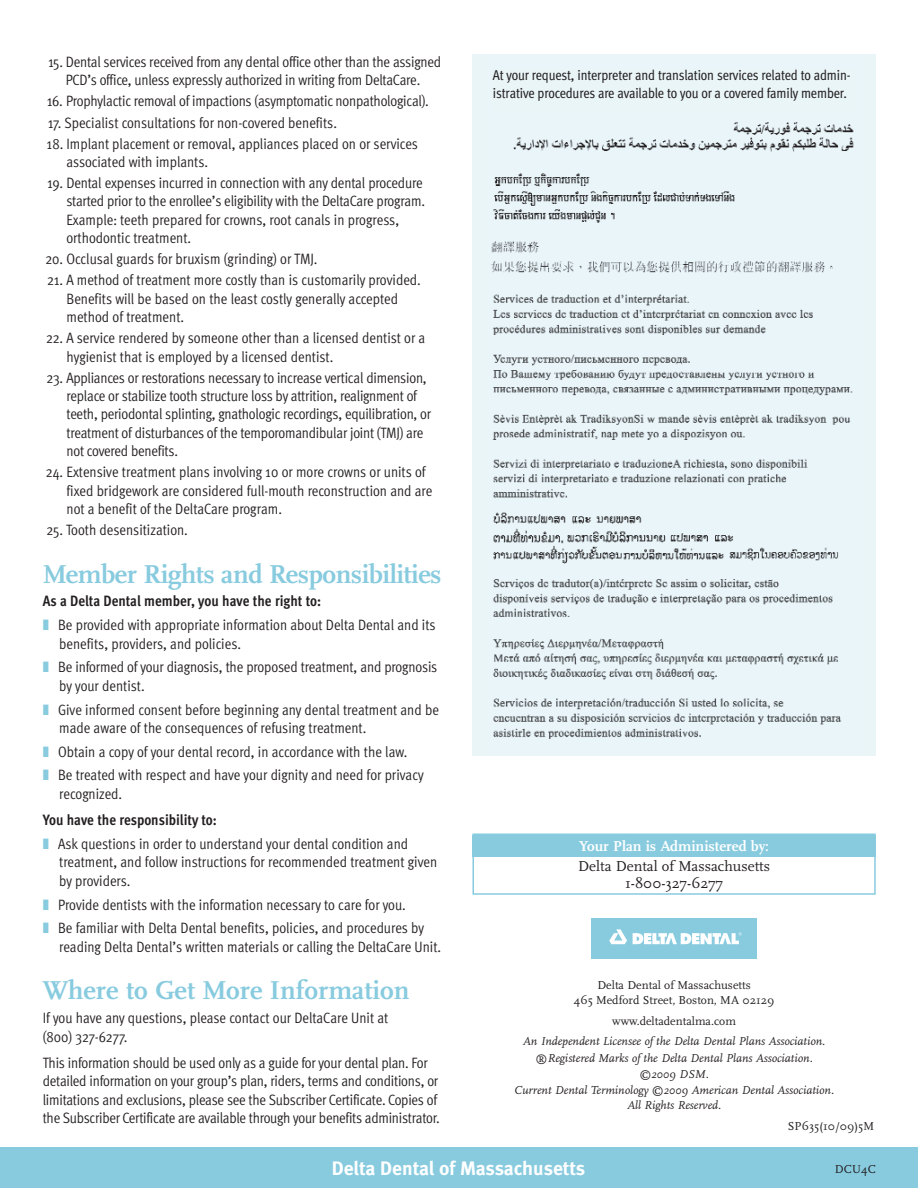
<style>
.page{position:relative;width:918px;height:1188px;background:#fff}
.page>*{position:absolute;margin:0;border:0;box-sizing:border-box;transform-origin:0 0}
.t1{font:700 27px "Scala";letter-spacing:-.02em;color:#88cbdf}
.t2{font:700 27px "Scala";color:#88cbdf}
.t3{font:700 19.5px "Meta";color:#fff}
.t4{font:15px/18.3px "Meta Cond Normal";letter-spacing:-.01em;color:#231f20}
.t5{font:700 15px "Meta Cond";color:#231f20}
.t6{font:15px/16.5px "Scala";color:#231f20;text-align:center}
.t7{font:700 15px "Scala";color:#fff}
.t8{font:14.25px/17.7px "Meta Cond";letter-spacing:-.01em;color:#231f20}
.t9{font:italic 12px/16.4px "Scala";color:#231f20;text-align:center}
.t10{font:12px/15px "Scala";color:#231f20;text-align:center}
.s1{color:#88cbdf}
</style>
<div class="page">
<div style="left:0;top:1148px;width:918px;height:40px;background:#88cbdf"></div>
<div style="left:591px;top:918px;width:166px;height:41px;background:#88cbdf"></div>
<svg style="left:609px;top:929px;width:18px;height:15px"></svg>
<svg style="left:633px;top:932px;width:109px;height:12px"></svg>
<div style="left:472px;top:833px;width:404px;height:62px;border:2px solid #88cbdf"></div>
<div style="left:472px;top:835px;width:404px;height:22px;background:#88cbdf"></div>
<div style="left:472px;top:54px;width:404px;height:702px;background:#eaf5f8"></div>
<img style="left:491px;top:122px;width:363px;height:617px">
<p class="t4" style="left:48px;top:54px;width:394px;text-align:center">15. Dental services received from any dental office other than the assigned<br>PCD’s office, unless expressly authorized in writing from DeltaCare.</p>
<p class="t4" style="left:47px;top:94px;width:383px">16. Prophylactic removal of impactions (asymptomatic nonpathological).</p>
<p class="t4" style="left:48px;top:115px;width:290px">17. Specialist consultations for non-covered benefits.</p>
<p class="t4" style="left:66px;top:136px;width:353px;text-indent:-19px">18. Implant placement or removal, appliances placed on or services associated with implants.</p>
<p class="t4" style="left:66px;top:175px;width:360px;text-indent:-19px">19. Dental expenses incurred in connection with any dental procedure started prior to the enrollee’s eligibility with the DeltaCare program.<br>Example: teeth prepared for crowns, root canals in progress, orthodontic treatment.</p>
<p class="t4" style="left:45px;top:252px;width:274px">20. Occlusal guards for bruxism (grinding) or TMJ.</p>
<p class="t4" style="left:67px;top:273px;width:356px;text-indent:-19px">21. A method of treatment more costly than is customarily provided.<br>Benefits will be based on the least costly generally accepted method of treatment.</p>
<p class="t4" style="left:67px;top:330px;width:360px;text-indent:-21px">22. A service rendered by someone other than a licensed dentist or a hygienist that is employed by a licensed dentist.</p>
<p class="t4" style="left:67px;top:370px;width:366px;text-indent:-20px">23. Appliances or restorations necessary to increase vertical dimension, replace or stabilize tooth structure loss by attrition, realignment of teeth, periodontal splinting, gnathologic recordings, equilibration, or treatment of disturbances of the temporomandibular joint (TMJ) are not covered benefits.</p>
<p class="t4" style="left:67px;top:464px;width:367px;text-indent:-21px">24. Extensive treatment plans involving 10 or more crowns or units of fixed bridgework are considered full-mouth reconstruction and are not a benefit of the DeltaCare program.</p>
<p class="t4" style="left:47px;top:522px;width:143px">25. Tooth desensitization.</p>
<h1 class="t1" style="left:43px;top:564px;width:400px">Member Rights and Responsibilities</h1>
<p class="t5" style="left:43px;top:596px;width:280px">As a Delta Dental member, you have the right to:</p>
<p class="t4" style="left:59px;top:618px;width:378px;text-indent:-17px"><span class="s1">❚</span> Be provided with appropriate information about Delta Dental and its benefits, providers, and policies.</p>
<p class="t4" style="left:59px;top:660px;width:380px;text-indent:-17px"><span class="s1">❚</span> Be informed of your diagnosis, the proposed treatment, and prognosis by your dentist.</p>
<p class="t4" style="left:59px;top:702px;width:381px;text-indent:-17px"><span class="s1">❚</span> Give informed consent before beginning any dental treatment and be made aware of the consequences of refusing treatment.</p>
<p class="t4" style="left:43px;top:741px;width:383px;line-height:23.9px"><span class="s1">❚</span> Obtain a copy of your dental record, in accordance with the law.<br><span class="s1">❚</span> Be treated with respect and have your dignity and need for privacy</p>
<p class="t4" style="left:59px;top:786px;width:64px">recognized.</p>
<p class="t5" style="left:43px;top:815px;width:176px">You have the responsibility to:</p>
<p class="t4" style="left:59px;top:836px;width:379px;text-indent:-17px"><span class="s1">❚</span> Ask questions in order to understand your dental condition and treatment, and follow instructions for recommended treatment given by providers.</p>
<p class="t4" style="left:43px;top:894px;width:383px;line-height:23.7px"><span class="s1">❚</span> Provide dentists with the information necessary to care for you.<br><span class="s1">❚</span> Be familiar with Delta Dental benefits, policies, and procedures by</p>
<p class="t4" style="left:59px;top:939px;width:383px">reading Delta Dental’s written materials or calling the DeltaCare Unit.</p>
<h1 class="t2" style="left:43px;top:980px;width:368px">Where to Get More Information</h1>
<p class="t4" style="left:43px;top:1011px;width:347px">If you have any questions, please contact our DeltaCare Unit at (800) 327-6277.</p>
<p class="t4" style="left:43px;top:1055px;width:399px">This information should be used only as a guide for your dental plan. For detailed information on your group’s plan, riders, terms and conditions, or limitations and exclusions, please see the Subscriber Certificate. Copies of the Subscriber Certificate are available through your benefits administrator.</p>
<h2 class="t3" style="left:332px;top:1162px;width:255px">Delta Dental of Massachusetts</h2>
<p class="t8" style="left:493px;top:68px;width:359px">At your request, interpreter and translation services related to admin&shy;istrative procedures are available to you or a covered family member.</p>
<p class="t7" style="left:579px;top:840px;width:191px">Your Plan is Administered by:</p>
<p class="t6" style="left:578px;top:859px;width:193px">Delta Dental of Massachusetts<br>1-800-327-6277</p>
<p class="t10" style="left:574px;top:979px;width:202px">Delta Dental of Massachusetts<br>465 Medford Street, Boston, MA 02129</p>
<p class="t10" style="left:612px;top:1014px;width:125px">www.deltadentalma.com</p>
<p class="t9" style="left:514px;top:1036px;width:322px">An Independent Licensee of the Delta Dental Plans Association. ®Registered Marks of the Delta Dental Plans Association.<br>©2009 DSM.<br>Current Dental Terminology ©2009 American Dental Association.</p>
<p class="t9" style="left:627px;top:1099px;width:96px">All Rights Reserved.</p>
<p class="t10" style="left:788px;top:1119px;width:88px">SP635(10/09)5M</p>
<p class="t10" style="left:835px;top:1163px;width:42px">DCU4C</p>
</div>
